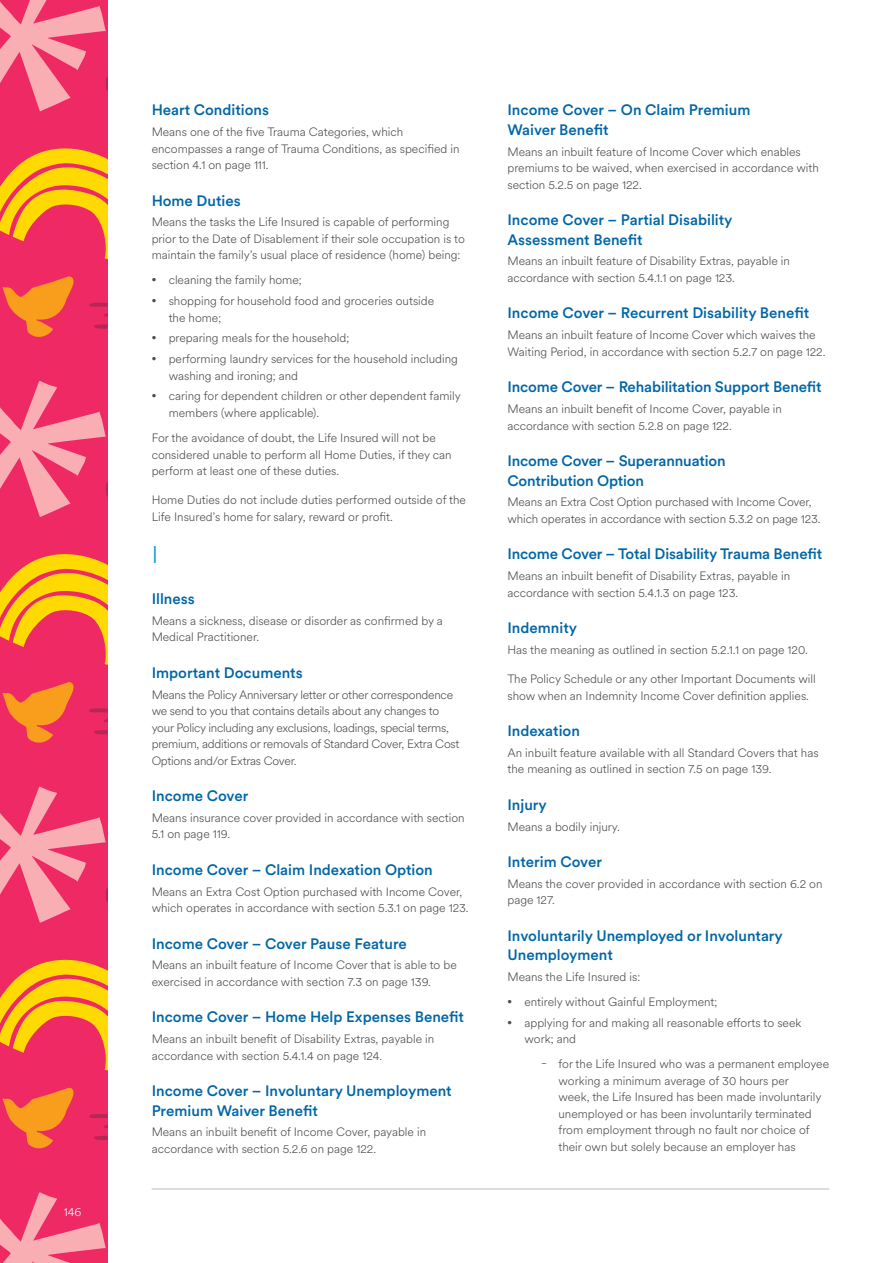
<style>
.page{position:relative;width:893px;height:1263px;background:#fff}
.page>*{position:absolute;margin:0;border:0;box-sizing:border-box;transform-origin:0 0}
.t1{font:300 24px "Met Life Circular";color:#009cdc}
.t2{font:500 15px/19.5px "Met Life Circular";color:#0066a6}
.t3{font:300 12px/16.5px "Met Life Circular";color:#4d4d4f}
.t4{font:300 12px/16.5px "Met Life Circular";letter-spacing:-.02em;color:#4d4d4f}
.t5{font:300 12px "Met Life Circular";color:#fff}
</style>
<div class="page">
<svg style="left:0;top:0;width:107px;height:1263px;fill:#ee2964"></svg>
<hr style="left:152px;top:1188px;width:677px;height:1px;background:#bdbbbc">
<p class="t5" style="left:64px;top:1204px;width:19px">146</p>
<p class="t2" style="left:152px;top:100px;width:119px">Heart Conditions</p>
<p class="t3" style="left:152px;top:123px;width:309px">Means one of the five Trauma Categories, which encompasses a range of Trauma Conditions, as specified in section 4.1 on page 111.</p>
<p class="t2" style="left:152px;top:190px;width:91px">Home Duties</p>
<p class="t3" style="left:152px;top:213px;width:315px">Means the tasks the Life Insured is capable of performing prior to the Date of Disablement if their sole occupation is to maintain the family’s usual place of residence (home) being:</p>
<p class="t3" style="left:152px;top:271px;width:152px"><sup>•</sup> cleaning the family home;</p>
<p class="t3" style="left:169px;top:292px;width:267px;text-indent:-17px"><sup>•</sup> shopping for household food and groceries outside the home;</p>
<p class="t3" style="left:152px;top:330px;width:199px"><sup>•</sup> preparing meals for the household;</p>
<p class="t3" style="left:169px;top:350px;width:291px;text-indent:-17px"><sup>•</sup> performing laundry services for the household including washing and ironing; and</p>
<p class="t3" style="left:169px;top:388px;width:294px;text-indent:-17px"><sup>•</sup> caring for dependent children or other dependent family members (where applicable).</p>
<p class="t3" style="left:152px;top:429px;width:301px">For the avoidance of doubt, the Life Insured will not be considered unable to perform all Home Duties, if they can perform at least one of these duties.</p>
<p class="t3" style="left:152px;top:491px;width:316px">Home Duties do not include duties performed outside of the<br>Life Insured’s home for salary, reward or profit.</p>
<h1 class="t1" style="left:152px;top:539px;width:8px">I</h1>
<p class="t2" style="left:152px;top:588px;width:45px">Illness</p>
<p class="t3" style="left:152px;top:612px;width:293px">Means a sickness, disease or disorder as confirmed by a<br>Medical Practitioner.</p>
<p class="t2" style="left:152px;top:662px;width:153px">Important Documents</p>
<p class="t4" style="left:152px;top:686px;width:309px">Means the Policy Anniversary letter or other correspondence we send to you that contains details about any changes to your Policy including any exclusions, loadings, special terms, premium, additions or removals of Standard Cover, Extra Cost Options and/or Extras Cover.</p>
<p class="t2" style="left:152px;top:785px;width:98px">Income Cover</p>
<p class="t3" style="left:152px;top:809px;width:315px">Means insurance cover provided in accordance with section<br>5.1 on page 119.</p>
<p class="t2" style="left:152px;top:859px;width:283px">Income Cover – Claim Indexation Option</p>
<p class="t3" style="left:152px;top:883px;width:318px">Means an Extra Cost Option purchased with Income Cover, which operates in accordance with section 5.3.1 on page 123.</p>
<p class="t2" style="left:152px;top:933px;width:257px">Income Cover – Cover Pause Feature</p>
<p class="t3" style="left:152px;top:956px;width:307px">Means an inbuilt feature of Income Cover that is able to be exercised in accordance with section 7.3 on page 139.</p>
<p class="t2" style="left:152px;top:1007px;width:314px">Income Cover – Home Help Expenses Benefit</p>
<p class="t3" style="left:152px;top:1030px;width:284px">Means an inbuilt benefit of Disability Extras, payable in accordance with section 5.4.1.4 on page 124.</p>
<p class="t2" style="left:152px;top:1080px;width:302px">Income Cover – Involuntary Unemployment<br>Premium Waiver Benefit</p>
<p class="t3" style="left:152px;top:1123px;width:276px">Means an inbuilt benefit of Income Cover, payable in accordance with section 5.2.6 on page 122.</p>
<p class="t2" style="left:507px;top:100px;width:244px">Income Cover – On Claim Premium<br>Waiver Benefit</p>
<p class="t3" style="left:507px;top:143px;width:313px">Means an inbuilt feature of Income Cover which enables premiums to be waived, when exercised in accordance with section 5.2.5 on page 122.</p>
<p class="t2" style="left:507px;top:209px;width:227px">Income Cover – Partial Disability<br>Assessment Benefit</p>
<p class="t3" style="left:507px;top:252px;width:284px">Means an inbuilt feature of Disability Extras, payable in accordance with section 5.4.1.1 on page 123.</p>
<p class="t2" style="left:507px;top:303px;width:303px">Income Cover – Recurrent Disability Benefit</p>
<p class="t3" style="left:507px;top:326px;width:320px">Means an inbuilt feature of Income Cover which waives the<br>Waiting Period, in accordance with section 5.2.7 on page 122.</p>
<p class="t2" style="left:507px;top:377px;width:316px">Income Cover – Rehabilitation Support Benefit</p>
<p class="t3" style="left:507px;top:400px;width:276px">Means an inbuilt benefit of Income Cover, payable in accordance with section 5.2.8 on page 122.</p>
<p class="t2" style="left:507px;top:450px;width:220px">Income Cover – Superannuation<br>Contribution Option</p>
<p class="t3" style="left:507px;top:493px;width:314px">Means an Extra Cost Option purchased with Income Cover, which operates in accordance with section 5.3.2 on page 123.</p>
<p class="t2" style="left:507px;top:544px;width:316px">Income Cover – Total Disability Trauma Benefit</p>
<p class="t3" style="left:507px;top:567px;width:284px">Means an inbuilt benefit of Disability Extras, payable in accordance with section 5.4.1.3 on page 123.</p>
<p class="t2" style="left:507px;top:617px;width:71px">Indemnity</p>
<p class="t3" style="left:507px;top:641px;width:302px">Has the meaning as outlined in section 5.2.1.1 on page 120.</p>
<p class="t3" style="left:507px;top:670px;width:310px">The Policy Schedule or any other Important Documents will show when an Indemnity Income Cover definition applies.</p>
<p class="t2" style="left:507px;top:720px;width:74px">Indexation</p>
<p class="t3" style="left:507px;top:744px;width:313px">An inbuilt feature available with all Standard Covers that has the meaning as outlined in section 7.5 on page 139.</p>
<p class="t2" style="left:507px;top:794px;width:41px">Injury</p>
<p class="t3" style="left:507px;top:818px;width:114px">Means a bodily injury.</p>
<p class="t2" style="left:507px;top:851px;width:96px">Interim Cover</p>
<p class="t3" style="left:507px;top:875px;width:317px">Means the cover provided in accordance with section 6.2 on page 127.</p>
<p class="t2" style="left:507px;top:925px;width:277px">Involuntarily Unemployed or Involuntary<br>Unemployment</p>
<p class="t3" style="left:507px;top:968px;width:135px">Means the Life Insured is:</p>
<p class="t3" style="left:507px;top:993px;width:212px"><sup>•</sup> entirely without Gainful Employment;</p>
<p class="t3" style="left:524px;top:1014px;width:278px;text-indent:-17px"><sup>•</sup> applying for and making all reasonable efforts to seek work; and</p>
<p class="t3" style="left:558px;top:1055px;width:272px;text-indent:-17px"><sup>–</sup> for the Life Insured who was a permanent employee working a minimum average of 30 hours per<br>week, the Life Insured has been made involuntarily unemployed or has been involuntarily terminated from employment through no fault nor choice of their own but solely because an employer has</p>
</div>
